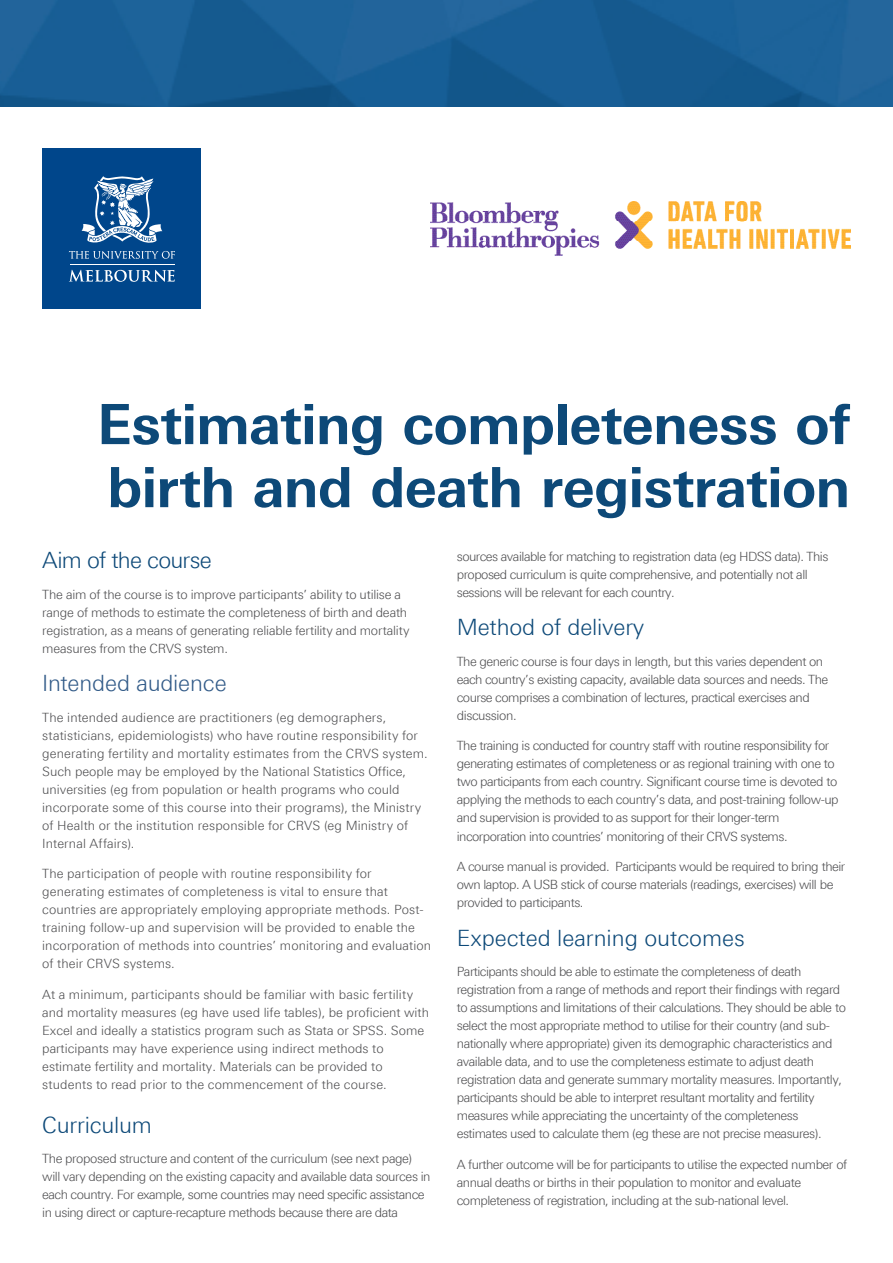
<style>
.page{position:relative;width:893px;height:1263px;background:#fff}
.page>*{position:absolute;margin:0;border:0;box-sizing:border-box;transform-origin:0 0}
.t1{font:700 55.5px/63px "Linotype Univers 630";letter-spacing:-.01em;color:#0d4978}
.t2{font:300 22.5px "Linotype Univers 330";letter-spacing:-.01em;color:#0d4978}
.t3{font:300 22.5px "Linotype Univers 330";letter-spacing:-.01em;color:#325b88}
.t4{font:300 22.5px "Linotype Univers 330";letter-spacing:-.035em;color:#0d4978}
.t5{font:300 12.75px/18px "Linotype Univers 330";letter-spacing:-.04em;color:#4d4d4f}
.t6{font:300 12.75px/18px "Linotype Univers 330";letter-spacing:.005em;color:#4d4d4f}
.t7{font:300 12.75px/18px "Linotype Univers 330";color:#4d4d4f}
.t8{font:300 12.75px/18px "Linotype Univers 330";letter-spacing:.01em;color:#4d4d4f}
.t9{font:300 12.75px/18px "Linotype Univers 330";letter-spacing:-.015em;color:#4d4d4f}
</style>
<div class="page">
<img style="left:0;top:0;width:893px;height:106px">
<img style="left:430px;top:201px;width:421px;height:55px">
<div style="left:42px;top:149px;width:159px;height:160px;background:#00468b"></div>
<hr style="left:70px;top:264px;width:104px;height:1px;background:#fff">
<svg style="left:69px;top:270px;width:106px;height:12px"></svg>
<svg style="left:69px;top:251px;width:106px;height:8px"></svg>
<svg style="left:81px;top:176px;width:82px;height:67px"></svg>
<h1 class="t1" style="left:97px;top:392px;width:755px">Estimating completeness of birth and death registration</h1>
<h2 class="t4" style="left:42px;top:546px;width:171px">Aim of the course</h2>
<p class="t9" style="left:42px;top:585px;width:369px">The aim of the course is to improve participants’ ability to utilise a range of methods to estimate the completeness of birth and death registration, as a means of generating reliable fertility and mortality measures from the CRVS system.</p>
<h2 class="t3" style="left:42px;top:669px;width:186px">Intended audience</h2>
<p class="t6" style="left:42px;top:708px;width:387px">The intended audience are practitioners (eg demographers, statisticians, epidemiologists) who have routine responsibility for generating fertility and mortality estimates from the CRVS system.<br>Such people may be employed by the National Statistics Office, universities (eg from population or health programs who could incorporate some of this course into their programs), the Ministry of Health or the institution responsible for CRVS (eg Ministry of Internal Affairs).</p>
<p class="t8" style="left:42px;top:865px;width:390px">The participation of people with routine responsibility for generating estimates of completeness is vital to ensure that countries are appropriately employing appropriate methods. Post&shy;training follow-up and supervision will be provided to enable the incorporation of methods into countries’ monitoring and evaluation of their CRVS systems.</p>
<p class="t7" style="left:42px;top:985px;width:388px">At a minimum, participants should be familiar with basic fertility and mortality measures (eg have used life tables), be proficient with Excel and ideally a statistics program such as Stata or SPSS. Some participants may have experience using indirect methods to estimate fertility and mortality. Materials can be provided to students to read prior to the commencement of the course.</p>
<h2 class="t2" style="left:42px;top:1111px;width:111px">Curriculum</h2>
<p class="t5" style="left:42px;top:1150px;width:390px">The proposed structure and content of the curriculum (see next page) will vary depending on the existing capacity and available data sources in each country. For example, some countries may need specific assistance in using direct or capture-recapture methods because there are data</p>
<p class="t5" style="left:457px;top:547px;width:373px">sources available for matching to registration data (eg HDSS data). This proposed curriculum is quite comprehensive, and potentially not all sessions will be relevant for each country.</p>
<h2 class="t2" style="left:457px;top:614px;width:189px">Method of delivery</h2>
<p class="t5" style="left:457px;top:652px;width:373px">The generic course is four days in length, but this varies dependent on each country’s existing capacity, available data sources and needs. The course comprises a combination of lectures, practical exercises and discussion.</p>
<p class="t5" style="left:457px;top:737px;width:383px">The training is conducted for country staff with routine responsibility for generating estimates of completeness or as regional training with one to two participants from each country. Significant course time is devoted to applying the methods to each country’s data, and post-training follow-up and supervision is provided to as support for their longer-term incorporation into countries’ monitoring of their CRVS systems.</p>
<p class="t5" style="left:457px;top:857px;width:390px">A course manual is provided. Participants would be required to bring their own laptop. A USB stick of course materials (readings, exercises) will be provided to participants.</p>
<h2 class="t2" style="left:457px;top:924px;width:290px">Expected learning outcomes</h2>
<p class="t5" style="left:457px;top:962px;width:391px">Participants should be able to estimate the completeness of death registration from a range of methods and report their findings with regard to assumptions and limitations of their calculations. They should be able to select the most appropriate method to utilise for their country (and sub&shy;nationally where appropriate) given its demographic characteristics and available data, and to use the completeness estimate to adjust death registration data and generate summary mortality measures. Importantly, participants should be able to interpret resultant mortality and fertility measures while appreciating the uncertainty of the completeness estimates used to calculate them (eg these are not precise measures).</p>
<p class="t5" style="left:457px;top:1155px;width:392px">A further outcome will be for participants to utilise the expected number of annual deaths or births in their population to monitor and evaluate completeness of registration, including at the sub-national level.</p>
</div>
